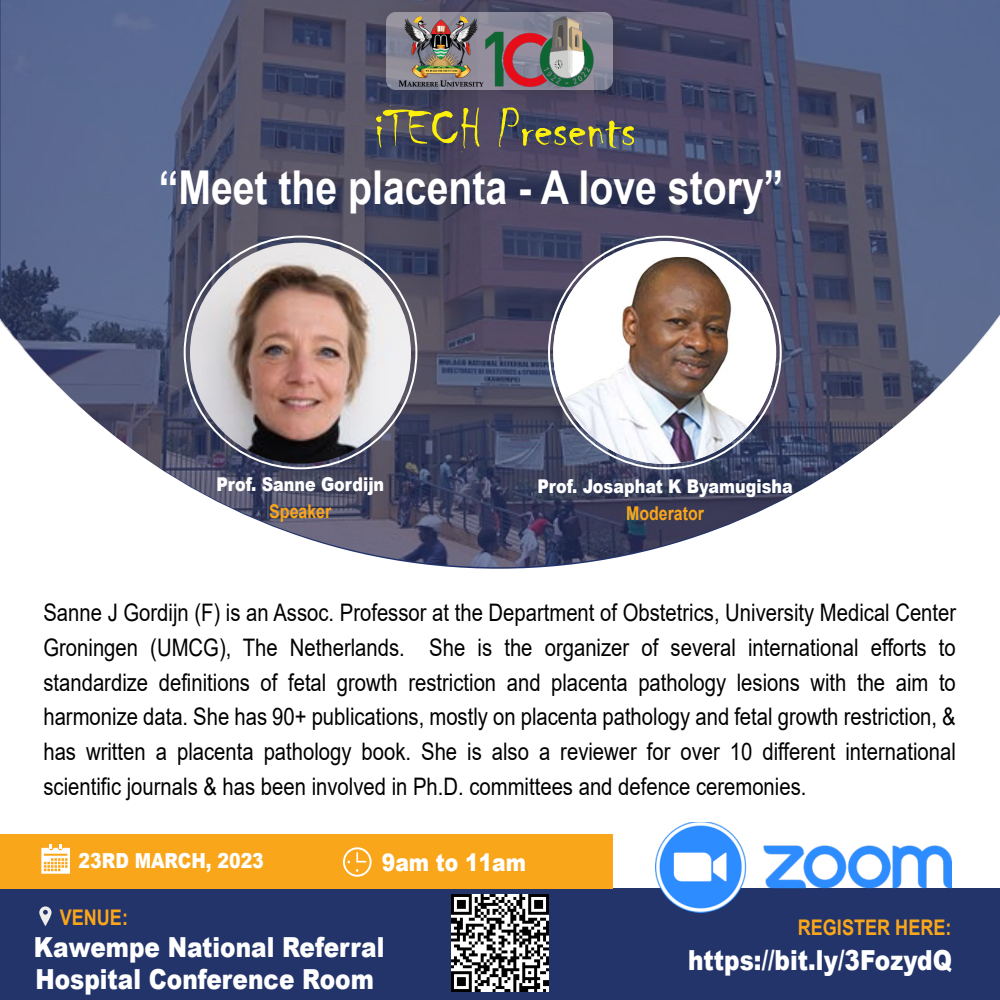
<style>
.page{position:relative;width:1000px;height:1000px;background:#fff}
.page>*{position:absolute;margin:0;border:0;box-sizing:border-box;transform-origin:0 0}
.t1{font:55.7px "Chiller";color:#fcef0b}
.t2{font:700 46.7px "Arial";color:#fff;scale:.84 1}
.t3{font:900 27.6px/31.2px "Arial";color:#fff;scale:.84 1}
.t4{font:24.1px/34.8px "Arial";color:#000;text-align:justify;scale:.84 1}
.t5{font:900 24.1px "Arial";color:#fff;scale:.84 1}
.t6{font:700 21.5px "Arial";color:#faa61a;scale:.84 1}
.t7{font:900 20.7px "Arial";color:#fff;scale:.84 1}
.t8{font:900 19px "Arial";color:#fff;scale:.84 1}
.t9{font:700 19px "Arial";color:#faa61a;scale:.84 1}
</style>
<div class="page">
<img style="left:0;top:0;width:1000px;height:568px">
<div style="left:0;top:888px;width:1000px;height:112px;background:#23346a"></div>
<div style="left:0;top:834px;width:613px;height:54px;background:#faa61a"></div>
<svg style="left:41px;top:844px;width:29px;height:30px"></svg>
<svg style="left:343px;top:847px;width:29px;height:30px"></svg>
<svg style="left:39px;top:906px;width:13px;height:20px"></svg>
<img style="left:190px;top:243px;width:221px;height:221px;border-radius:110px">
<div style="left:553px;top:241px;width:223px;height:223px;background:#fff;border-radius:111px"></div>
<img style="left:553px;top:257px;width:219px;height:207px">
<img style="left:364px;top:0;width:281px;height:121px">
<svg style="left:386px;top:12px;width:227px;height:78px;background:#898999"></svg>
<img style="left:396px;top:12px;width:206px;height:78px">
<img style="left:655px;top:822px;width:296px;height:91px">
<img style="left:451px;top:895px;width:97px;height:97px">
<h1 class="t1" style="left:375px;top:99px;width:262px">iTECH Presents</h1>
<h2 class="t2" style="left:159px;top:162px;width:745px">“Meet the placenta - A love story”</h2>
<p class="t8" style="left:216px;top:470px;width:201px">Prof. Sanne Gordijn</p>
<p class="t9" style="left:269px;top:501px;width:75px">Speaker</p>
<p class="t8" style="left:537px;top:472px;width:305px">Prof. Josaphat K Byamugisha</p>
<p class="t9" style="left:626px;top:503px;width:94px">Moderator</p>
<p class="t4" style="left:43px;top:595px;width:1088px">Sanne J Gordijn (F) is an Assoc. Professor at the Department of Obstetrics, University Medical Center Groningen (UMCG), The Netherlands. She is the organizer of several international efforts to standardize definitions of fetal growth restriction and placenta pathology lesions with the aim to harmonize data. She has 90+ publications, mostly on placenta pathology and fetal growth restriction, &amp; has written a placenta pathology book. She is also a reviewer for over 10 different international scientific journals &amp; has been involved in Ph.D. committees and defence ceremonies.</p>
<p class="t7" style="left:79px;top:845px;width:222px">23RD MARCH, 2023</p>
<p class="t5" style="left:382px;top:844px;width:173px">9am to 11am</p>
<p class="t6" style="left:60px;top:906px;width:83px">VENUE:</p>
<p class="t3" style="left:34px;top:931px;width:419px">Kawempe National Referral<br>Hospital Conference Room</p>
<p class="t6" style="left:798px;top:916px;width:185px">REGISTER HERE:</p>
<p class="t3" style="left:688px;top:943px;width:316px">https://bit.ly/3FozydQ</p>
</div>
